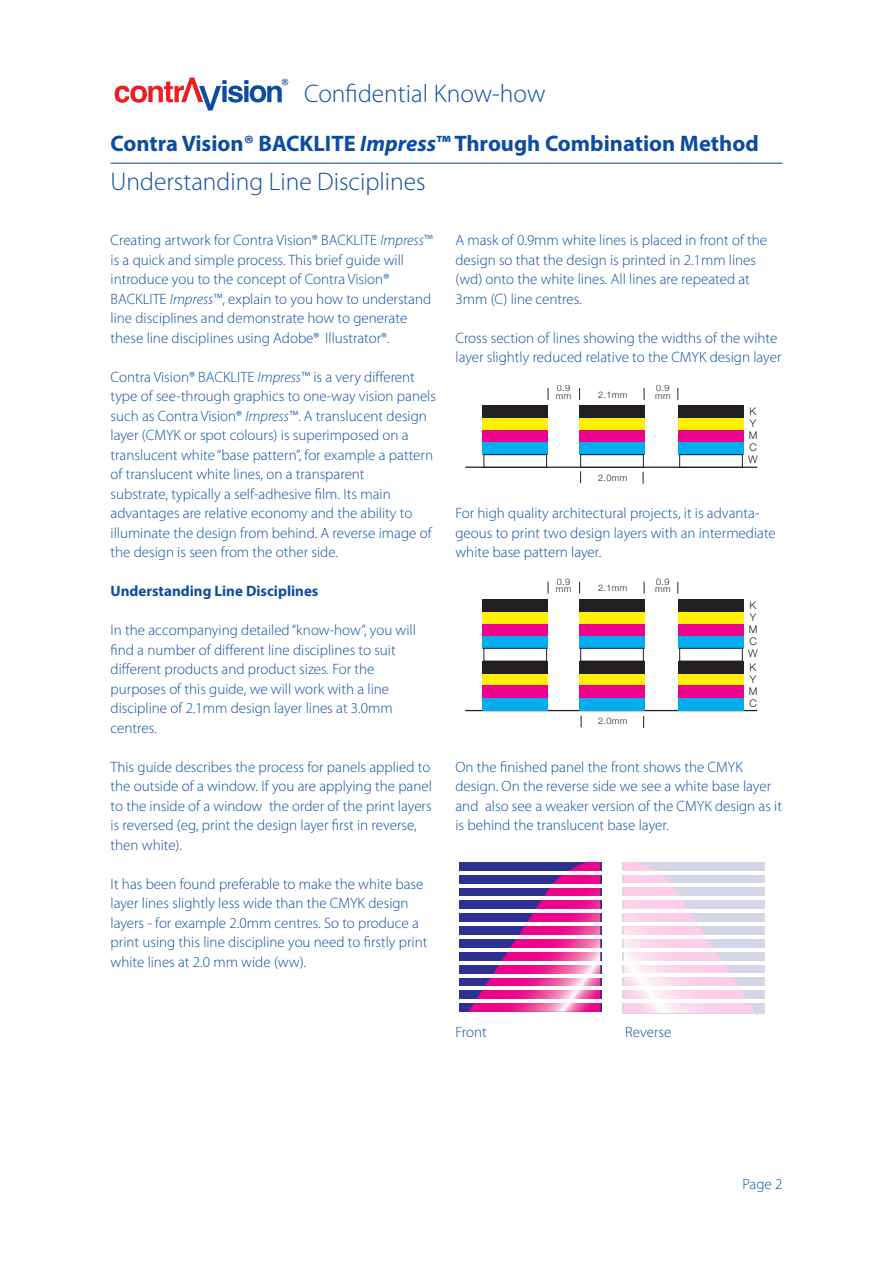
<style>
.page{position:relative;width:893px;height:1263px;background:#fff}
.page>*{position:absolute;margin:0;border:0;box-sizing:border-box;transform-origin:0 0}
.t1{font:300 25.5px "Myriad Pro";color:#0d4da1}
.t2{font:700 22.5px "Myriad Pro";color:#0d4da1}
.Bullet_Point{font:300 15px/19.5px "Myriad Pro";color:#0d4da1}
.Bullet_Point-2{font:700 15px "Myriad Pro";color:#0d4da1}
.t3{font:300 10.5px/12px "Helvetica Neue";color:#231f20}
.t4{font:300 9px/7.5px "Helvetica Neue";letter-spacing:.05em;color:#231f20}
.s1{font-style:italic}
</style>
<div class="page">
<svg style="left:115px;top:78px;width:173px;height:33px"></svg>
<hr style="left:111px;top:163px;width:671px;height:1px;background:#0d4da1">
<div style="left:579px;top:418px;width:66px;height:13px;background:#fff101"></div>
<div style="left:579px;top:405px;width:66px;height:13px;background:#231f20"></div>
<div style="left:579px;top:430px;width:66px;height:13px;background:#ed028c"></div>
<div style="left:579px;top:442px;width:66px;height:13px;background:#00aeef"></div>
<div style="left:580px;top:454px;width:64px;height:14px;border:1px solid #231f20"></div>
<div style="left:482px;top:418px;width:66px;height:13px;background:#fff101"></div>
<div style="left:482px;top:405px;width:66px;height:13px;background:#231f20"></div>
<div style="left:482px;top:430px;width:66px;height:13px;background:#ed028c"></div>
<div style="left:482px;top:442px;width:66px;height:13px;background:#00aeef"></div>
<div style="left:483px;top:454px;width:64px;height:14px;border:1px solid #231f20"></div>
<div style="left:678px;top:418px;width:66px;height:13px;background:#fff101"></div>
<div style="left:678px;top:405px;width:66px;height:13px;background:#231f20"></div>
<div style="left:678px;top:430px;width:66px;height:13px;background:#ed028c"></div>
<div style="left:678px;top:442px;width:66px;height:13px;background:#00aeef"></div>
<div style="left:679px;top:454px;width:64px;height:14px;border:1px solid #231f20"></div>
<svg style="left:579px;top:388px;width:1px;height:12px"></svg>
<svg style="left:580px;top:471px;width:1px;height:12px"></svg>
<svg style="left:644px;top:388px;width:1px;height:12px"></svg>
<svg style="left:643px;top:472px;width:1px;height:12px"></svg>
<svg style="left:677px;top:388px;width:1px;height:12px"></svg>
<svg style="left:548px;top:388px;width:1px;height:12px"></svg>
<hr style="left:465px;top:467px;width:292px;height:1px;background:#231f20">
<div style="left:579px;top:611px;width:66px;height:13px;background:#fff101"></div>
<div style="left:579px;top:599px;width:66px;height:13px;background:#231f20"></div>
<div style="left:579px;top:624px;width:66px;height:12px;background:#ed028c"></div>
<div style="left:579px;top:636px;width:66px;height:13px;background:#00aeef"></div>
<div style="left:580px;top:648px;width:64px;height:13px;border:1px solid #231f20"></div>
<div style="left:482px;top:611px;width:66px;height:13px;background:#fff101"></div>
<div style="left:482px;top:599px;width:66px;height:13px;background:#231f20"></div>
<div style="left:482px;top:624px;width:66px;height:12px;background:#ed028c"></div>
<div style="left:482px;top:636px;width:66px;height:13px;background:#00aeef"></div>
<div style="left:483px;top:648px;width:64px;height:13px;border:1px solid #231f20"></div>
<div style="left:678px;top:611px;width:66px;height:13px;background:#fff101"></div>
<div style="left:678px;top:599px;width:66px;height:13px;background:#231f20"></div>
<div style="left:678px;top:624px;width:66px;height:12px;background:#ed028c"></div>
<div style="left:678px;top:636px;width:66px;height:13px;background:#00aeef"></div>
<div style="left:679px;top:648px;width:64px;height:13px;border:1px solid #231f20"></div>
<svg style="left:643px;top:716px;width:1px;height:12px"></svg>
<hr style="left:465px;top:710px;width:292px;height:1px;background:#231f20">
<div style="left:579px;top:673px;width:66px;height:13px;background:#fff101"></div>
<div style="left:579px;top:661px;width:66px;height:12px;background:#231f20"></div>
<div style="left:579px;top:685px;width:66px;height:13px;background:#ed028c"></div>
<div style="left:579px;top:698px;width:66px;height:12px;background:#00aeef"></div>
<div style="left:482px;top:673px;width:66px;height:13px;background:#fff101"></div>
<div style="left:482px;top:661px;width:66px;height:12px;background:#231f20"></div>
<div style="left:482px;top:685px;width:66px;height:13px;background:#ed028c"></div>
<div style="left:482px;top:698px;width:66px;height:12px;background:#00aeef"></div>
<div style="left:678px;top:673px;width:66px;height:13px;background:#fff101"></div>
<div style="left:678px;top:661px;width:66px;height:12px;background:#231f20"></div>
<div style="left:678px;top:685px;width:66px;height:13px;background:#ed028c"></div>
<div style="left:678px;top:698px;width:66px;height:12px;background:#00aeef"></div>
<div style="left:459px;top:860px;width:142px;height:153px;background:#2e3092"></div>
<svg style="left:465px;top:862px;width:135px;height:150px"></svg>
<hr style="left:458px;top:858px;width:148px;height:4px;background:#fff">
<hr style="left:458px;top:871px;width:148px;height:3px;background:#fff">
<hr style="left:458px;top:884px;width:148px;height:3px;background:#fff">
<hr style="left:458px;top:896px;width:148px;height:4px;background:#fff">
<hr style="left:458px;top:909px;width:148px;height:4px;background:#fff">
<hr style="left:458px;top:922px;width:148px;height:4px;background:#fff">
<hr style="left:458px;top:935px;width:148px;height:4px;background:#fff">
<hr style="left:458px;top:948px;width:148px;height:4px;background:#fff">
<hr style="left:458px;top:961px;width:148px;height:4px;background:#fff">
<svg style="left:459px;top:973px;width:143px;height:4px"></svg>
<hr style="left:458px;top:986px;width:148px;height:4px;background:#fff">
<hr style="left:458px;top:999px;width:148px;height:4px;background:#fff">
<hr style="left:458px;top:1012px;width:148px;height:4px;background:#fff">
<div style="left:623px;top:860px;width:142px;height:153px;background:#d6d6e9"></div>
<svg style="left:624px;top:862px;width:134px;height:153px"></svg>
<hr style="left:618px;top:858px;width:148px;height:4px;background:#fff">
<hr style="left:618px;top:871px;width:148px;height:3px;background:#fff">
<hr style="left:618px;top:883px;width:148px;height:4px;background:#fff">
<hr style="left:618px;top:896px;width:148px;height:4px;background:#fff">
<hr style="left:618px;top:909px;width:148px;height:4px;background:#fff">
<hr style="left:618px;top:922px;width:148px;height:4px;background:#fff">
<hr style="left:618px;top:935px;width:148px;height:4px;background:#fff">
<hr style="left:618px;top:948px;width:148px;height:3px;background:#fff">
<hr style="left:618px;top:961px;width:148px;height:3px;background:#fff">
<hr style="left:618px;top:973px;width:148px;height:4px;background:#fff">
<hr style="left:618px;top:986px;width:148px;height:4px;background:#fff">
<hr style="left:618px;top:999px;width:148px;height:4px;background:#fff">
<p class="t1" style="left:304px;top:78px;width:243px">Confidential Know-how</p>
<p class="t2" style="left:111px;top:129px;width:650px">Contra Vision® BACKLITE <span class="s1">Impress</span>™ Through Combination Method</p>
<p class="t1" style="left:111px;top:166px;width:317px">Understanding Line Disciplines</p>
<p class="Bullet_Point" style="left:111px;top:230px;width:324px">Creating artwork for Contra Vision® BACKLITE <span class="s1">Impress</span>™ is a quick and simple process. This brief guide will introduce you to the concept of Contra Vision®</p>
<p class="Bullet_Point" style="left:111px;top:289px;width:322px">BACKLITE <span class="s1">Impress</span>™, explain to you how to understand line disciplines and demonstrate how to generate these line disciplines using Adobe® Illustrator®.</p>
<p class="Bullet_Point" style="left:111px;top:367px;width:327px">Contra Vision® BACKLITE <span class="s1">Impress</span>™ is a very different type of see-through graphics to one-way vision panels such as Contra Vision® <span class="s1">Impress</span>™. A translucent design layer (CMYK or spot colours) is superimposed on a translucent white “base pattern”, for example a pattern of translucent white lines, on a transparent</p>
<p class="Bullet_Point" style="left:111px;top:484px;width:282px">substrate, typically a self-adhesive film. Its main</p>
<p class="Bullet_Point" style="left:111px;top:503px;width:323px">advantages are relative economy and the ability to illuminate the design from behind. A reverse image of the design is seen from the other side.</p>
<p class="Bullet_Point-2" style="left:111px;top:581px;width:209px">Understanding Line Disciplines</p>
<p class="Bullet_Point" style="left:111px;top:620px;width:307px">In the accompanying detailed “know-how”, you will find a number of different line disciplines to suit</p>
<p class="Bullet_Point" style="left:111px;top:659px;width:266px">different products and product sizes. For the</p>
<p class="Bullet_Point" style="left:111px;top:679px;width:280px">purposes of this guide, we will work with a line</p>
<p class="Bullet_Point" style="left:111px;top:698px;width:284px">discipline of 2.1mm design layer lines at 3.0mm</p>
<p class="Bullet_Point" style="left:111px;top:718px;width:48px">centres.</p>
<p class="Bullet_Point" style="left:111px;top:757px;width:323px">This guide describes the process for panels applied to the outside of a window. If you are applying the panel to the inside of a window the order of the print layers is reversed (eg, print the design layer first in reverse, then white).</p>
<p class="Bullet_Point" style="left:111px;top:874px;width:318px">It has been found preferable to make the white base layer lines slightly less wide than the CMYK design layers - for example 2.0mm centres. So to produce a print using this line discipline you need to firstly print white lines at 2.0 mm wide (ww).</p>
<p class="Bullet_Point" style="left:455px;top:230px;width:313px">A mask of 0.9mm white lines is placed in front of the design so that the design is printed in 2.1mm lines (wd) onto the white lines. All lines are repeated at 3mm (C) line centres.</p>
<p class="Bullet_Point" style="left:455px;top:328px;width:327px">Cross section of lines showing the widths of the wihte layer slightly reduced relative to the CMYK design layer</p>
<p class="t4" style="left:556px;top:384px;width:17px">0.9 mm</p>
<p class="t4" style="left:655px;top:384px;width:17px">0.9 mm</p>
<p class="t4" style="left:598px;top:390px;width:31px">2.1mm</p>
<p class="t4" style="left:598px;top:473px;width:31px">2.0mm</p>
<p class="t3" style="left:748px;top:405px;width:11px">K<br>Y<br>M<br>C<br>W</p>
<p class="Bullet_Point" style="left:455px;top:503px;width:322px">For high quality architectural projects, it is advanta&shy;geous to print two design layers with an intermediate white base pattern layer.</p>
<p class="t4" style="left:556px;top:577px;width:17px">0.9 mm</p>
<p class="t4" style="left:655px;top:577px;width:17px">0.9 mm</p>
<p class="t4" style="left:598px;top:584px;width:31px">2.1mm</p>
<p class="t4" style="left:598px;top:716px;width:31px">2.0mm</p>
<p class="t3" style="left:748px;top:598px;width:11px">K<br>Y<br>M<br>C<br>W</p>
<p class="t3" style="left:749px;top:661px;width:10px;text-align:justify">K Y M C</p>
<p class="Bullet_Point" style="left:455px;top:757px;width:328px">On the finished panel the front shows the CMYK design. On the reverse side we see a white base layer and also see a weaker version of the CMYK design as it is behind the translucent base layer.</p>
<p class="Bullet_Point" style="left:455px;top:1022px;width:33px">Front</p>
<p class="Bullet_Point" style="left:625px;top:1022px;width:48px">Reverse</p>
<p class="Bullet_Point" style="left:742px;top:1174px;width:41px">Page 2</p>
</div>
